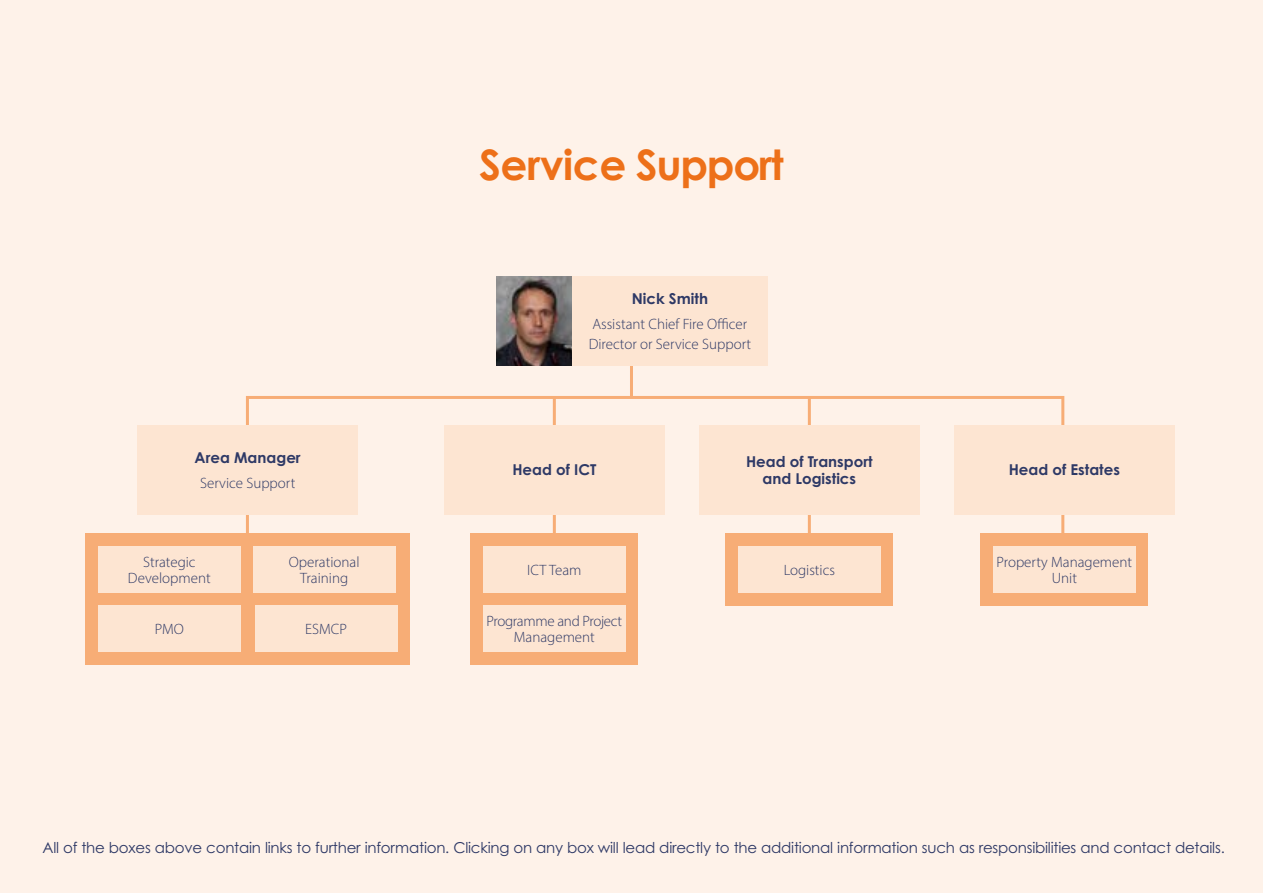
<style>
.page{position:relative;width:1263px;height:893px;background:#fef2e9}
.page>*{position:absolute;margin:0;border:0;box-sizing:border-box;transform-origin:0 0}
.H1_Title{font:700 42px "Century Gothic Pro";letter-spacing:-.02em;color:#ed7019}
.t1{font:15px "Century Gothic Pro";letter-spacing:-.015em;color:#2e3966}
.Role{font:300 15px/16.2px "Myriad Pro";color:#2e3966;text-align:center}
.Name{font:700 15px/16.2px "Century Gothic Pro";color:#2e3966;text-align:center}
.Role-2{font:300 15px/16.2px "Myriad Pro";letter-spacing:-.02em;color:#2e3966;text-align:center}
</style>
<div class="page">
<svg style="left:244px;top:396px;width:822px;height:137px"></svg>
<hr style="left:630px;top:315px;width:3px;height:83px;background:#f7ad76">
<div style="left:444px;top:425px;width:221px;height:89px;background:#fde5d2"></div>
<div style="left:470px;top:533px;width:168px;height:131px;background:#f7ad76"></div>
<div style="left:483px;top:546px;width:142px;height:46px;background:#fde5d2"></div>
<div style="left:483px;top:605px;width:142px;height:47px;background:#fde5d2"></div>
<div style="left:137px;top:425px;width:221px;height:89px;background:#fde5d2"></div>
<div style="left:86px;top:533px;width:324px;height:131px;background:#f7ad76"></div>
<div style="left:98px;top:546px;width:142px;height:46px;background:#fde5d2"></div>
<div style="left:253px;top:546px;width:142px;height:46px;background:#fde5d2"></div>
<div style="left:98px;top:605px;width:142px;height:47px;background:#fde5d2"></div>
<div style="left:255px;top:605px;width:142px;height:47px;background:#fde5d2"></div>
<div style="left:572px;top:276px;width:196px;height:90px;background:#fde5d2"></div>
<img style="left:496px;top:276px;width:76px;height:90px">
<div style="left:699px;top:425px;width:221px;height:89px;background:#fde5d2"></div>
<div style="left:725px;top:533px;width:168px;height:72px;background:#f7ad76"></div>
<div style="left:738px;top:546px;width:142px;height:46px;background:#fde5d2"></div>
<div style="left:954px;top:425px;width:221px;height:89px;background:#fde5d2"></div>
<div style="left:980px;top:533px;width:168px;height:72px;background:#f7ad76"></div>
<div style="left:993px;top:546px;width:142px;height:46px;background:#fde5d2"></div>
<p class="H1_Title" style="left:479px;top:138px;width:306px">Service Support</p>
<p class="Name" style="left:195px;top:449px;width:108px">Area Manager</p>
<p class="Role" style="left:200px;top:474px;width:97px">Service Support</p>
<p class="Role" style="left:128px;top:554px;width:84px">Strategic<br>Development</p>
<p class="Role" style="left:289px;top:554px;width:72px">Operational<br>Training</p>
<p class="Role" style="left:155px;top:621px;width:31px">PMO</p>
<p class="Role" style="left:305px;top:621px;width:43px">ESMCP</p>
<p class="Name" style="left:632px;top:290px;width:78px">Nick Smith</p>
<p class="Role" style="left:592px;top:315px;width:156px">Assistant Chief Fire Officer</p>
<p class="Role" style="left:589px;top:336px;width:164px">Director or Service Support</p>
<p class="Name" style="left:512px;top:462px;width:85px">Head of ICT</p>
<p class="Role" style="left:527px;top:562px;width:56px">ICT Team</p>
<p class="Role-2" style="left:486px;top:613px;width:137px">Programme and Project<br>Management</p>
<p class="Name" style="left:746px;top:454px;width:128px">Head of Transport and Logistics</p>
<p class="Role" style="left:784px;top:562px;width:53px">Logistics</p>
<p class="Name" style="left:1009px;top:462px;width:113px">Head of Estates</p>
<p class="Role" style="left:996px;top:554px;width:137px">Property Management<br>Unit</p>
<p class="t1" style="left:43px;top:838px;width:1184px">All of the boxes above contain links to further information. Clicking on any box will lead directly to the additional information such as responsibilities and contact details.</p>
</div>
